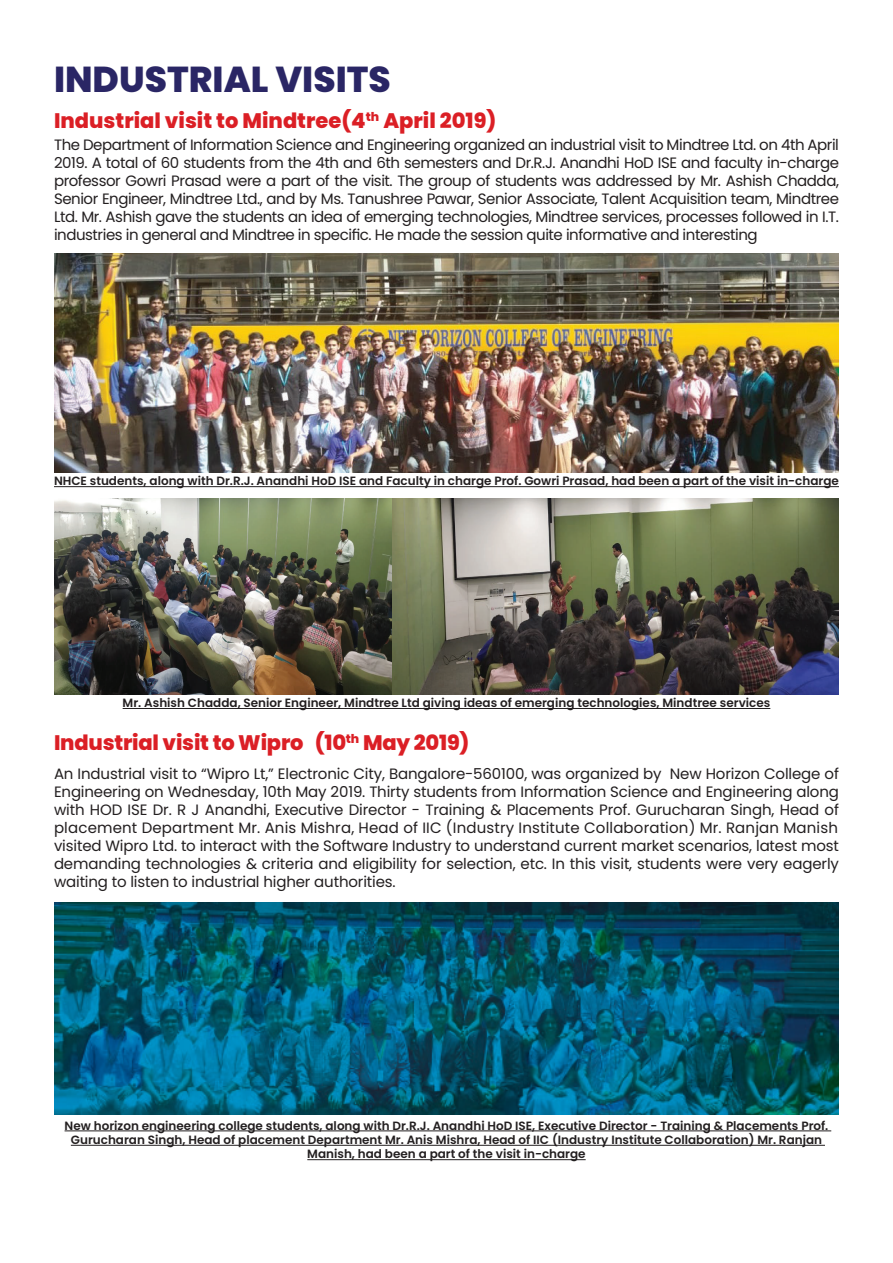
<style>
.page{position:relative;width:893px;height:1263px;background:#fff}
.page>*{position:absolute;margin:0;border:0;box-sizing:border-box;transform-origin:0 0}
.t1{font:800 36px "Poppins";color:#2a2665}
.t2{font:800 21px "Poppins";color:#db1f25}
.t3{font:15px/18px "Poppins";letter-spacing:-.02em;color:#231f20;text-align:justify}
.t4{font:600 12px/14.4px "Poppins";color:#231f20;text-align:center}
</style>
<div class="page">
<hr style="left:123px;top:708px;width:647px;height:1px;background:#231f20">
<hr style="left:65px;top:1130px;width:766px;height:1px;background:#231f20">
<hr style="left:71px;top:1145px;width:754px;height:1px;background:#231f20">
<hr style="left:307px;top:1159px;width:279px;height:1px;background:#231f20">
<hr style="left:54px;top:486px;width:785px;height:1px;background:#231f20">
<img style="left:54px;top:254px;width:785px;height:219px">
<img style="left:54px;top:498px;width:785px;height:197px">
<img style="left:54px;top:902px;width:785px;height:212px">
<h1 class="t1" style="left:54px;top:58px;width:338px">INDUSTRIAL VISITS</h1>
<h2 class="t2" style="left:54px;top:108px;width:444px">Industrial visit to Mindtree(4<sup>th</sup> April 2019)</h2>
<p class="t3" style="left:54px;top:136px;width:786px">The Department of Information Science and Engineering organized an industrial visit to Mindtree Ltd. on 4th April 2019. A total of 60 students from the 4th and 6th semesters and Dr.R.J. Anandhi HoD ISE and faculty in-charge professor Gowri Prasad were a part of the visit. The group of students was addressed by Mr. Ashish Chadda, Senior Engineer, Mindtree Ltd., and by Ms. Tanushree Pawar, Senior Associate, Talent Acquisition team, Mindtree Ltd. Mr. Ashish gave the students an idea of emerging technologies, Mindtree services, processes followed in I.T. industries in general and Mindtree in specific. He made the session quite informative and interesting</p>
<p class="t4" style="left:54px;top:474px;width:786px">NHCE students, along with Dr.R.J. Anandhi HoD ISE and Faculty in charge Prof. Gowri Prasad, had been a part of the visit in-charge</p>
<p class="t4" style="left:123px;top:696px;width:649px">Mr. Ashish Chadda, Senior Engineer, Mindtree Ltd giving ideas of emerging technologies, Mindtree services</p>
<h2 class="t2" style="left:54px;top:730px;width:417px">Industrial visit to Wipro (10<sup>th</sup> May 2019)</h2>
<p class="t3" style="left:54px;top:765px;width:786px">An Industrial visit to “Wipro Lt,” Electronic City, Bangalore-560100, was organized by New Horizon College of Engineering on Wednesday, 10th May 2019. Thirty students from Information Science and Engineering along with HOD ISE Dr. R J Anandhi, Executive Director - Training &amp; Placements Prof. Gurucharan Singh, Head of placement Department Mr. Anis Mishra, Head of IIC (Industry Institute Collaboration) Mr. Ranjan Manish visited Wipro Ltd. to interact with the Software Industry to understand current market scenarios, latest most demanding technologies &amp; criteria and eligibility for selection, etc. In this visit, students were very eagerly waiting to listen to industrial higher authorities.</p>
<p class="t4" style="left:65px;top:1118px;width:765px">New horizon engineering college students, along with Dr.R.J. Anandhi HoD ISE, Executive Director - Training &amp; Placements Prof.<br>Gurucharan Singh, Head of placement Department Mr. Anis Mishra, Head of IIC (Industry Institute Collaboration) Mr. Ranjan<br>Manish, had been a part of the visit in-charge</p>
</div>
